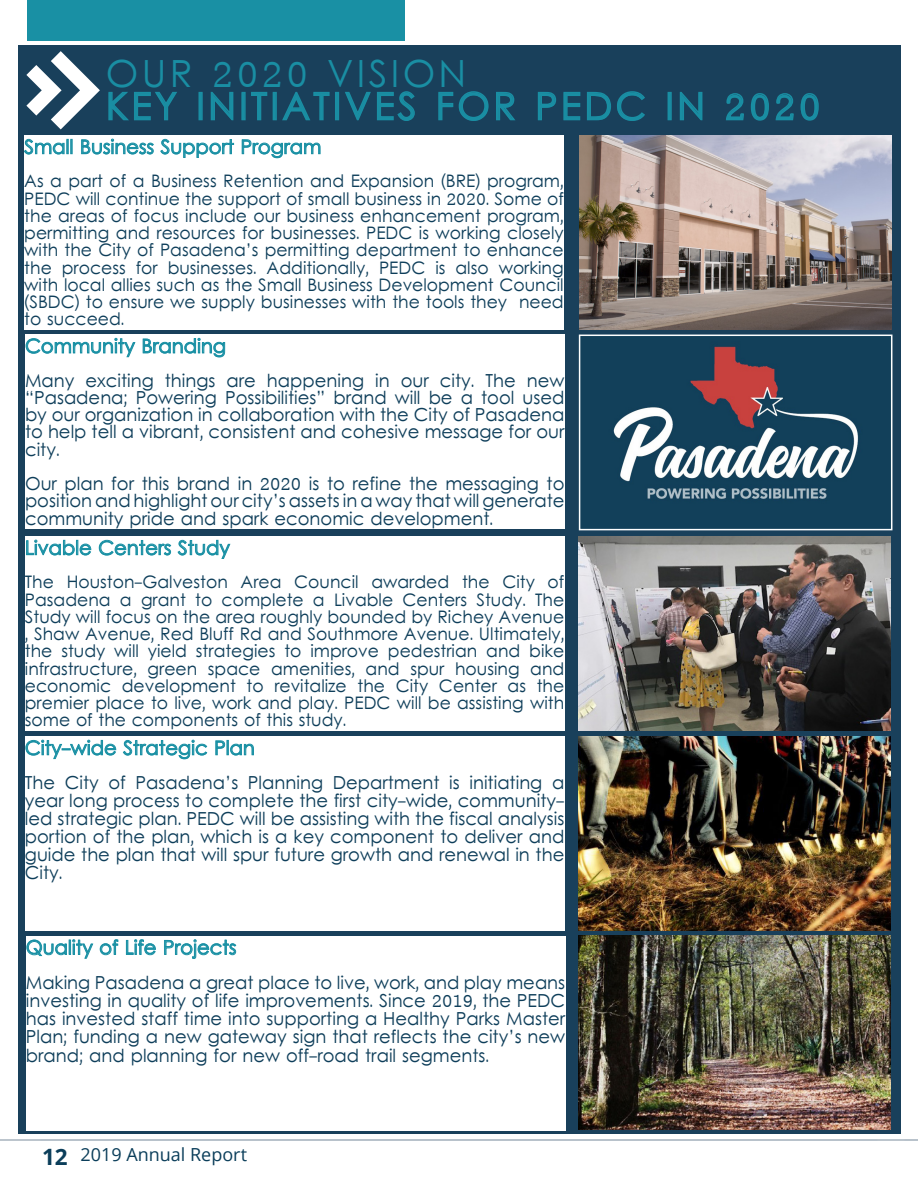
<style>
.page{position:relative;width:918px;height:1188px;background:#fff}
.page>*{position:absolute;margin:0;border:0;box-sizing:border-box;transform-origin:0 0}
.t1{font:37.5px "Levenim";letter-spacing:.09em;color:#198ea3}
.t2{font:700 22.5px "Open Sans";color:#0b3e5a}
.t3{font:19.5px "Levenim";color:#1990a4}
.t4{font:18px/17.2px "Levenim";color:#0e3e5a;text-align:justify}
.t5{font:18px "Open Sans";color:#0b3e5a}
.t6{font:17.25px/17.2px "Levenim";color:#0e3e5a;text-align:justify}
</style>
<div class="page">
<div style="left:27px;top:0;width:378px;height:40px;background:#1990a4"></div>
<div style="left:18px;top:46px;width:882px;height:1088px;background:#19405b"></div>
<svg style="left:108px;top:92px;width:69px;height:29px"></svg>
<div style="left:199px;top:92px;width:4px;height:28px;border:2px solid #198ea3"></div>
<svg style="left:210px;top:92px;width:24px;height:29px"></svg>
<div style="left:241px;top:92px;width:5px;height:28px;border:2px solid #198ea3"></div>
<svg style="left:251px;top:92px;width:17px;height:29px"></svg>
<div style="left:273px;top:92px;width:4px;height:28px;border:2px solid #198ea3"></div>
<svg style="left:282px;top:92px;width:48px;height:29px"></svg>
<div style="left:335px;top:92px;width:4px;height:28px;border:2px solid #198ea3"></div>
<svg style="left:345px;top:91px;width:70px;height:30px"></svg>
<svg style="left:438px;top:91px;width:51px;height:30px"></svg>
<svg style="left:496px;top:92px;width:19px;height:29px"></svg>
<svg style="left:537px;top:92px;width:20px;height:29px"></svg>
<svg style="left:563px;top:91px;width:82px;height:30px"></svg>
<div style="left:668px;top:92px;width:4px;height:28px;border:2px solid #198ea3"></div>
<svg style="left:679px;top:92px;width:24px;height:29px"></svg>
<svg style="left:726px;top:93px;width:93px;height:28px"></svg>
<svg style="left:26px;top:51px;width:74px;height:78px"></svg>
<div style="left:24px;top:135px;width:540px;height:195px;background:#fff"></div>
<svg style="left:24px;top:139px;width:45px;height:16px"></svg>
<svg style="left:81px;top:138px;width:73px;height:17px"></svg>
<svg style="left:160px;top:139px;width:74px;height:19px"></svg>
<svg style="left:242px;top:139px;width:79px;height:20px"></svg>
<img style="left:579px;top:135px;width:312px;height:195px">
<div style="left:25px;top:335px;width:540px;height:194px;background:#fff"></div>
<svg style="left:25px;top:338px;width:111px;height:19px"></svg>
<svg style="left:142px;top:338px;width:83px;height:20px"></svg>
<img style="left:613px;top:344px;width:246px;height:157px">
<div style="left:579px;top:335px;width:313px;height:195px;border:2px solid #fff"></div>
<div style="left:25px;top:536px;width:539px;height:195px;background:#fff"></div>
<svg style="left:26px;top:539px;width:66px;height:17px"></svg>
<svg style="left:99px;top:540px;width:132px;height:19px"></svg>
<img style="left:578px;top:536px;width:312px;height:195px">
<div style="left:25px;top:736px;width:539px;height:195px;background:#fff"></div>
<svg style="left:25px;top:739px;width:91px;height:20px"></svg>
<svg style="left:123px;top:739px;width:85px;height:21px"></svg>
<svg style="left:215px;top:740px;width:39px;height:16px"></svg>
<img style="left:578px;top:736px;width:312px;height:195px">
<hr style="left:0;top:1139px;width:918px;height:2px;background:#b8c2cb">
<div style="left:26px;top:936px;width:539px;height:194px;background:#fff"></div>
<svg style="left:26px;top:939px;width:68px;height:20px"></svg>
<svg style="left:100px;top:939px;width:19px;height:16px"></svg>
<svg style="left:126px;top:939px;width:30px;height:16px"></svg>
<svg style="left:164px;top:939px;width:73px;height:20px"></svg>
<img style="left:578px;top:935px;width:312px;height:195px">
<p class="t1" style="left:106px;top:51px;width:362px">OUR 2020 VISION</p>
<p class="t1" style="left:106px;top:84px;width:716px">KEY INITIATIVES FOR PEDC IN 2020</p>
<p class="t3" style="left:24px;top:135px;width:299px">Small Business Support Program</p>
<p class="t6" style="left:24px;top:174px;width:541px">As a part of a Business Retention and Expansion (BRE) program, PEDC will continue the support of small business in 2020. Some of the areas of focus include our business enhancement program, permitting and resources for businesses. PEDC is working closely with the City of Pasadena’s permitting department to enhance the process for businesses. Additionally, PEDC is also working with local allies such as the Small Business Development Council (SBDC) to ensure we supply businesses with the tools they need to succeed.</p>
<p class="t3" style="left:25px;top:335px;width:202px">Community Branding</p>
<p class="t4" style="left:25px;top:373px;width:541px">Many exciting things are happening in our city. The new “Pasadena; Powering Possibilities” brand will be a tool used by our organization in collaboration with the City of Pasadena to help tell a vibrant, consistent and cohesive message for our city.</p>
<p class="t4" style="left:25px;top:476px;width:541px">Our plan for this brand in 2020 is to refine the messaging to position and highlight our city’s assets in a way that will generate community pride and spark economic development.</p>
<p class="t3" style="left:25px;top:536px;width:207px">Livable Centers Study</p>
<p class="t6" style="left:25px;top:575px;width:541px">The Houston-Galveston Area Council awarded the City of Pasadena a grant to complete a Livable Centers Study. The Study will focus on the area roughly bounded by Richey Avenue , Shaw Avenue, Red Bluff Rd and Southmore Avenue. Ultimately, the study will yield strategies to improve pedestrian and bike infrastructure, green space amenities, and spur housing and economic development to revitalize the City Center as the premier place to live, work and play. PEDC will be assisting with some of the components of this study.</p>
<p class="t3" style="left:25px;top:736px;width:231px">City-wide Strategic Plan</p>
<p class="t4" style="left:25px;top:775px;width:541px;line-height:18px">The City of Pasadena’s Planning Department is initiating a year long process to complete the first city-wide, community&shy;led strategic plan. PEDC will be assisting with the fiscal analysis portion of the plan, which is a key component to deliver and guide the plan that will spur future growth and renewal in the City.</p>
<p class="t3" style="left:26px;top:936px;width:212px">Quality of Life Projects</p>
<p class="t4" style="left:26px;top:975px;width:541px;line-height:18.5px">Making Pasadena a great place to live, work, and play means investing in quality of life improvements. Since 2019, the PEDC has invested staff time into supporting a Healthy Parks Master Plan; funding a new gateway sign that reflects the city’s new brand; and planning for new off-road trail segments.</p>
<p class="t2" style="left:42px;top:1141px;width:27px">12</p>
<p class="t5" style="left:81px;top:1142px;width:168px">2019 Annual Report</p>
</div>
